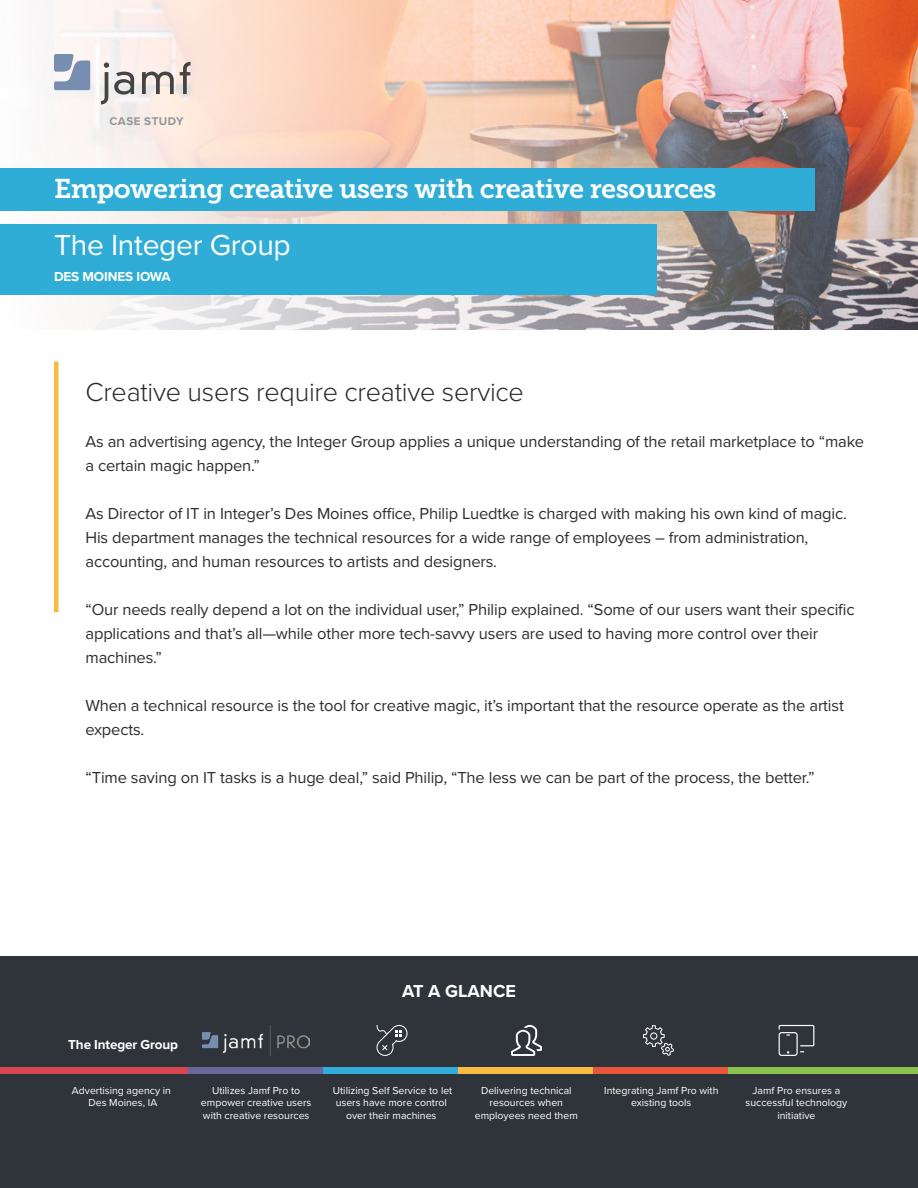
<style>
.page{position:relative;width:918px;height:1188px;background:#fff}
.page>*{position:absolute;margin:0;border:0;box-sizing:border-box;transform-origin:0 0}
.t1{font:30px "Proxima Nova";letter-spacing:-.01em;color:#fff}
.t2{font:27px "Museo Slab 700";letter-spacing:-.02em;color:#fff}
.t3{font:300 27px "Proxima Nova";letter-spacing:-.01em;color:#2d292a}
.t4{font:700 18px "Proxima Nova";color:#fff}
.t5{font:16.5px/24px "Proxima Nova";letter-spacing:-.01em;color:#2f2c2c}
.t6{font:700 13.5px "Proxima Nova";letter-spacing:-.01em;color:#fff}
.t7{font:700 11.55px "Proxima Nova";letter-spacing:.04em;color:#939598}
.t8{font:10.5px/12.6px "Proxima Nova";color:#fff;text-align:center}
</style>
<div class="page">
<img style="left:0;top:0;width:918px;height:329px">
<div style="left:0;top:168px;width:814px;height:42px;background:#2fadd7"></div>
<div style="left:0;top:225px;width:657px;height:70px;background:#2fadd7"></div>
<div style="left:0;top:956px;width:918px;height:232px;background:#2f343a"></div>
<div style="left:0;top:1067px;width:189px;height:7px;background:#d84654"></div>
<div style="left:189px;top:1067px;width:135px;height:6px;background:#68689c"></div>
<img style="left:203px;top:1026px;width:107px;height:30px">
<div style="left:324px;top:1067px;width:135px;height:7px;background:#32add9"></div>
<div style="left:459px;top:1067px;width:135px;height:7px;background:#f6bb41"></div>
<div style="left:594px;top:1067px;width:135px;height:7px;background:#ea553c"></div>
<div style="left:729px;top:1067px;width:189px;height:7px;background:#88c150"></div>
<hr style="left:54px;top:362px;width:4px;height:250px;background:#f6bb41">
<svg style="left:101px;top:62px;width:33px;height:43px"></svg>
<svg style="left:142px;top:72px;width:32px;height:22px"></svg>
<svg style="left:180px;top:62px;width:11px;height:32px"></svg>
<svg style="left:54px;top:54px;width:36px;height:36px"></svg>
<svg style="left:643px;top:1025px;width:31px;height:31px"></svg>
<svg style="left:779px;top:1025px;width:35px;height:31px"></svg>
<svg style="left:511px;top:1025px;width:31px;height:31px"></svg>
<svg style="left:376px;top:1025px;width:32px;height:31px"></svg>
<p class="t7" style="left:110px;top:115px;width:76px">CASE STUDY</p>
<p class="t2" style="left:54px;top:173px;width:664px">Empowering creative users with creative resources</p>
<p class="t1" style="left:54px;top:227px;width:238px">The Integer Group</p>
<p class="t6" style="left:54px;top:268px;width:118px">DES MOINES IOWA</p>
<p class="t3" style="left:86px;top:376px;width:440px">Creative users require creative service</p>
<p class="t5" style="left:86px;top:430px;width:780px">As an advertising agency, the Integer Group applies a unique understanding of the retail marketplace to “make a certain magic happen.”</p>
<p class="t5" style="left:86px;top:502px;width:763px">As Director of IT in Integer’s Des Moines office, Philip Luedtke is charged with making his own kind of magic.<br>His department manages the technical resources for a wide range of employees – from administration, accounting, and human resources to artists and designers.</p>
<p class="t5" style="left:86px;top:598px;width:771px">“Our needs really depend a lot on the individual user,” Philip explained. “Some of our users want their specific applications and that’s all—while other more tech-savvy users are used to having more control over their machines.”</p>
<p class="t5" style="left:86px;top:694px;width:760px">When a technical resource is the tool for creative magic, it’s important that the resource operate as the artist expects.</p>
<p class="t5" style="left:86px;top:766px;width:731px">“Time saving on IT tasks is a huge deal,” said Philip, “The less we can be part of the process, the better.”</p>
<p class="t6" style="left:68px;top:1036px;width:111px">The Integer Group</p>
<p class="t4" style="left:402px;top:980px;width:115px">AT A GLANCE</p>
<p class="t8" style="left:72px;top:1084px;width:101px">Advertising agency in<br>Des Moines, IA</p>
<p class="t8" style="left:201px;top:1084px;width:112px">Utilizes Jamf Pro to empower creative users with creative resources</p>
<p class="t8" style="left:333px;top:1084px;width:121px">Utilizing Self Service to let users have more control over their machines</p>
<p class="t8" style="left:475px;top:1084px;width:104px">Delivering technical resources when employees need them</p>
<p class="t8" style="left:604px;top:1084px;width:116px">Integrating Jamf Pro with existing tools</p>
<p class="t8" style="left:746px;top:1084px;width:103px">Jamf Pro ensures a successful technology initiative</p>
</div>
